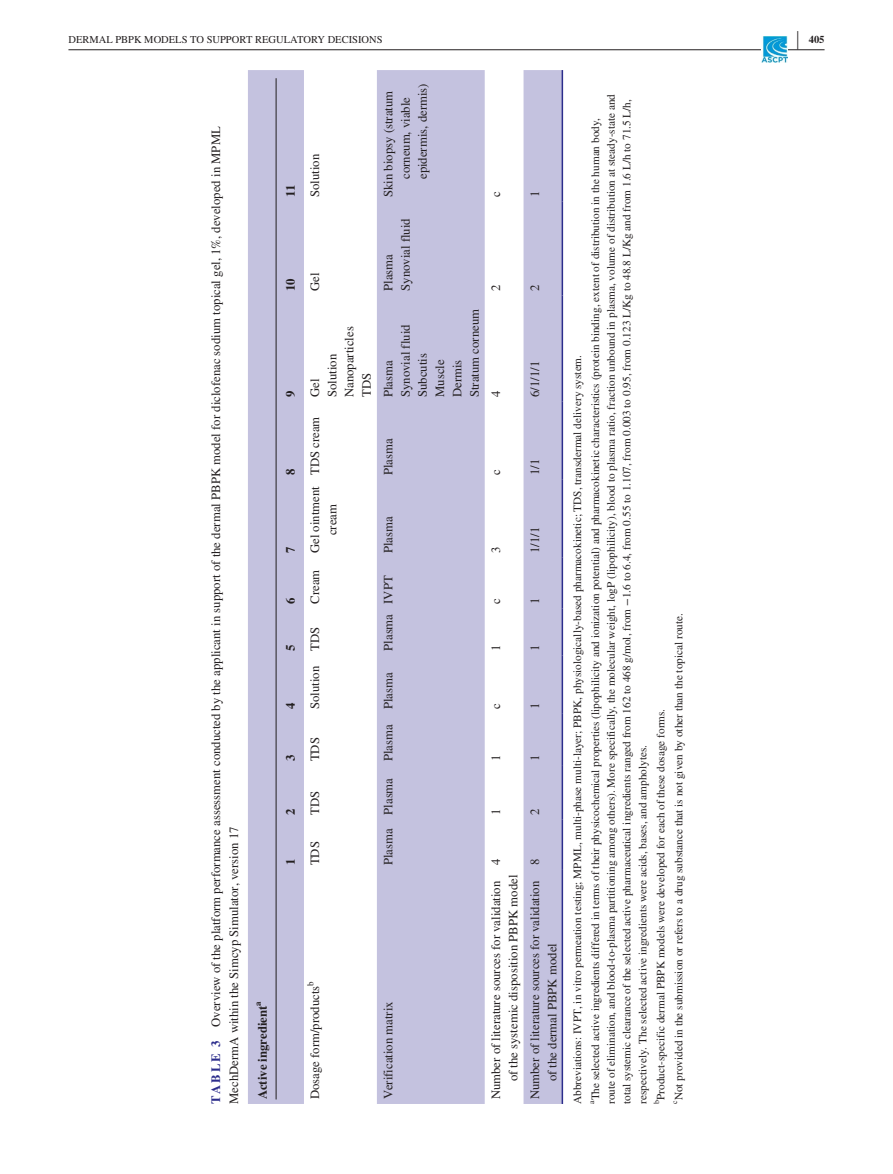
<style>
.page{position:relative;width:893px;height:1174px;background:#fff}
.page>*{position:absolute;margin:0;border:0;box-sizing:border-box;transform-origin:0 0}
.t1{font:700 25.95px "STIX";color:#231f20;scale:.36 1}
.t2{font:12.75px/17.2px "STIX";color:#231f20}
.t3{font:700 12.75px "STIX";color:#231f20}
.t4{font:11.25px/15.8px "STIX";color:#231f20}
.t5{font:10.5px "STIX";color:#231f20}
.t6{font:700 10.5px "STIX";color:#231f20}
.t7{font:8.85px "STIX";color:#231f20}
.t8{font:7.8px "STIX";color:#231f20}
.s1{font-weight:700;color:#2c2d8c}
</style>
<div class="page">
<hr style="left:68px;top:49px;width:756px;height:1px;background:#231f20">
<img style="left:761px;top:37px;width:26px;height:25px">
<svg style="left:248px;top:70px;width:314px;height:1034px;fill:#c4c2df"></svg>
<hr style="left:562px;top:870px;width:1px;height:234px;background:#2c2d8c">
<hr style="left:562px;top:819px;width:1px;height:51px;background:#2c2d8c">
<hr style="left:562px;top:766px;width:1px;height:53px;background:#2c2d8c">
<hr style="left:562px;top:714px;width:1px;height:52px;background:#2c2d8c">
<hr style="left:562px;top:655px;width:1px;height:59px;background:#2c2d8c">
<hr style="left:562px;top:608px;width:1px;height:47px;background:#2c2d8c">
<hr style="left:562px;top:558px;width:1px;height:50px;background:#2c2d8c">
<hr style="left:562px;top:480px;width:1px;height:78px;background:#2c2d8c">
<hr style="left:562px;top:402px;width:1px;height:78px;background:#2c2d8c">
<hr style="left:562px;top:295px;width:1px;height:107px;background:#2c2d8c">
<hr style="left:562px;top:202px;width:1px;height:93px;background:#2c2d8c">
<hr style="left:562px;top:70px;width:1px;height:132px;background:#2c2d8c">
<hr style="left:276px;top:78px;width:1px;height:1021px;background:#231f20">
<h1 class="t1" style="left:797px;top:25px;width:7px">|</h1>
<p class="t5" style="left:68px;top:32px;width:316px">DERMAL PBPK MODELS TO SUPPORT REGULATORY DECISIONS</p>
<p class="t6" style="left:809px;top:33px;width:17px">405</p>
<p class="t2" style="left:208px;top:1104px;width:979px;line-height:18px;rotate:-90deg"><span class="s1">TABLE 3</span> Overview of the platform performance assessment conducted by the applicant in support of the dermal PBPK model for diclofenac sodium topical gel, 1%, developed in MPML<br>MechDermA within the Simcyp Simulator, version 17</p>
<p class="t3" style="left:255px;top:1099px;width:100px;rotate:-90deg">Active ingredient<sup>a</sup></p>
<p class="t3" style="left:283px;top:197px;width:14px;rotate:-90deg">11</p>
<p class="t2" style="left:307px;top:197px;width:45px;rotate:-90deg">Solution</p>
<p class="t2" style="left:380px;top:179px;width:97px;text-indent:-18px;rotate:-90deg">Skin biopsy (stratum corneum, viable epidermis, dermis)</p>
<p class="t2" style="left:488px;top:197px;width:7px;rotate:-90deg">c</p>
<p class="t2" style="left:527px;top:197px;width:8px;rotate:-90deg">1</p>
<p class="t3" style="left:283px;top:291px;width:14px;rotate:-90deg">10</p>
<p class="t2" style="left:307px;top:291px;width:20px;rotate:-90deg">Gel</p>
<p class="t2" style="left:380px;top:291px;width:74px;rotate:-90deg">Plasma<br>Synovial fluid</p>
<p class="t2" style="left:488px;top:291px;width:8px;rotate:-90deg">2</p>
<p class="t2" style="left:527px;top:291px;width:8px;rotate:-90deg">2</p>
<p class="t3" style="left:283px;top:397px;width:8px;rotate:-90deg">9</p>
<p class="t2" style="left:307px;top:397px;width:72px;rotate:-90deg">Gel<br>Solution<br>Nanoparticles<br>TDS</p>
<p class="t2" style="left:380px;top:397px;width:90px;rotate:-90deg">Plasma<br>Synovial fluid<br>Subcutis<br>Muscle<br>Dermis<br>Stratum corneum</p>
<p class="t2" style="left:488px;top:397px;width:8px;rotate:-90deg">4</p>
<p class="t2" style="left:527px;top:397px;width:38px;rotate:-90deg">6/1/1/1</p>
<p class="t3" style="left:283px;top:475px;width:8px;rotate:-90deg">8</p>
<p class="t2" style="left:307px;top:475px;width:60px;rotate:-90deg">TDS cream</p>
<p class="t2" style="left:380px;top:475px;width:38px;rotate:-90deg">Plasma</p>
<p class="t2" style="left:488px;top:475px;width:7px;rotate:-90deg">c</p>
<p class="t2" style="left:527px;top:475px;width:18px;rotate:-90deg">1/1</p>
<p class="t3" style="left:283px;top:553px;width:8px;rotate:-90deg">7</p>
<p class="t2" style="left:307px;top:553px;width:68px;text-align:center;rotate:-90deg">Gel ointment cream</p>
<p class="t2" style="left:380px;top:553px;width:38px;rotate:-90deg">Plasma</p>
<p class="t2" style="left:488px;top:553px;width:8px;rotate:-90deg">3</p>
<p class="t2" style="left:527px;top:553px;width:28px;rotate:-90deg">1/1/1</p>
<p class="t3" style="left:283px;top:604px;width:8px;rotate:-90deg">6</p>
<p class="t3" style="left:283px;top:651px;width:8px;rotate:-90deg">5</p>
<p class="t3" style="left:283px;top:709px;width:8px;rotate:-90deg">4</p>
<p class="t3" style="left:283px;top:761px;width:8px;rotate:-90deg">3</p>
<p class="t2" style="left:307px;top:604px;width:35px;rotate:-90deg">Cream</p>
<p class="t2" style="left:307px;top:709px;width:84px;rotate:-90deg">Solution TDS</p>
<p class="t2" style="left:307px;top:761px;width:26px;rotate:-90deg">TDS</p>
<p class="t2" style="left:380px;top:651px;width:77px;rotate:-90deg">Plasma IVPT</p>
<p class="t2" style="left:380px;top:761px;width:90px;rotate:-90deg">Plasma Plasma</p>
<p class="t2" style="left:488px;top:604px;width:7px;rotate:-90deg">c</p>
<p class="t2" style="left:527px;top:604px;width:8px;rotate:-90deg">1</p>
<p class="t2" style="left:488px;top:651px;width:8px;rotate:-90deg">1</p>
<p class="t2" style="left:527px;top:651px;width:8px;rotate:-90deg">1</p>
<p class="t2" style="left:488px;top:709px;width:7px;rotate:-90deg">c</p>
<p class="t2" style="left:527px;top:709px;width:8px;rotate:-90deg">1</p>
<p class="t2" style="left:488px;top:761px;width:8px;rotate:-90deg">1</p>
<p class="t2" style="left:527px;top:761px;width:8px;rotate:-90deg">1</p>
<p class="t3" style="left:283px;top:814px;width:8px;rotate:-90deg">2</p>
<p class="t3" style="left:283px;top:865px;width:8px;rotate:-90deg">1</p>
<p class="t2" style="left:307px;top:814px;width:26px;rotate:-90deg">TDS</p>
<p class="t2" style="left:307px;top:865px;width:26px;rotate:-90deg">TDS</p>
<p class="t2" style="left:380px;top:865px;width:89px;rotate:-90deg">Plasma Plasma</p>
<p class="t2" style="left:488px;top:814px;width:8px;rotate:-90deg">1</p>
<p class="t2" style="left:488px;top:865px;width:8px;rotate:-90deg">4</p>
<p class="t2" style="left:527px;top:814px;width:8px;rotate:-90deg">2</p>
<p class="t2" style="left:527px;top:865px;width:8px;rotate:-90deg">8</p>
<p class="t7" style="left:304px;top:985px;width:6px;rotate:-90deg">b</p>
<p class="t2" style="left:307px;top:1099px;width:115px;rotate:-90deg">Dosage form/products</p>
<p class="t2" style="left:380px;top:1099px;width:100px;rotate:-90deg">Verification matrix</p>
<p class="t2" style="left:488px;top:1081px;width:208px;text-indent:-18px;rotate:-90deg">Number of literature sources for validation of the systemic disposition PBPK model</p>
<p class="t2" style="left:527px;top:1081px;width:202px;text-indent:-18px;rotate:-90deg">Number of literature sources for validation of the dermal PBPK model</p>
<p class="t4" style="left:588px;top:1104px;width:1011px;text-indent:3px;rotate:-90deg">The selected active ingredients differed in terms of their physicochemical properties (lipophilicity and ionization potential) and pharmacokinetic characteristics (protein binding, extent of distribution in the human body, route of elimination, and blood-to-plasma partitioning among others). More specifically, the molecular weight, logP (lipophilicity), blood to plasma ratio, fraction unbound in plasma, volume of distribution at steady-state and total systemic clearance of the selected active pharmaceutical ingredients ranged from 162 to 468 g/mol, from −1.6 to 6.4, from 0.55 to 1.107, from 0.003 to 0.95, from 0.123 L/Kg to 48.8 L/Kg and from 1.6 L/h to 71.5 L/h, respectively. The selected active ingredients were acids, bases, and ampholytes.</p>
<p class="t4" style="left:570px;top:1104px;width:750px;rotate:-90deg">Abbreviations: IVPT, in vitro permeation testing; MPML, multi-phase multi-layer; PBPK, physiologically-based pharmacokinetic; TDS, transdermal delivery system.</p>
<p class="t4" style="left:671px;top:1100px;width:489px;rotate:-90deg">Not provided in the submission or refers to a drug substance that is not given by other than the topical route.</p>
<p class="t4" style="left:653px;top:1100px;width:393px;rotate:-90deg">Product-specific dermal PBPK models were developed for each of these dosage forms.</p>
<p class="t8" style="left:651px;top:1104px;width:5px;rotate:-90deg">b</p>
<p class="t8" style="left:586px;top:1104px;width:5px;rotate:-90deg">a</p>
<p class="t8" style="left:669px;top:1104px;width:5px;rotate:-90deg">c</p>
</div>
